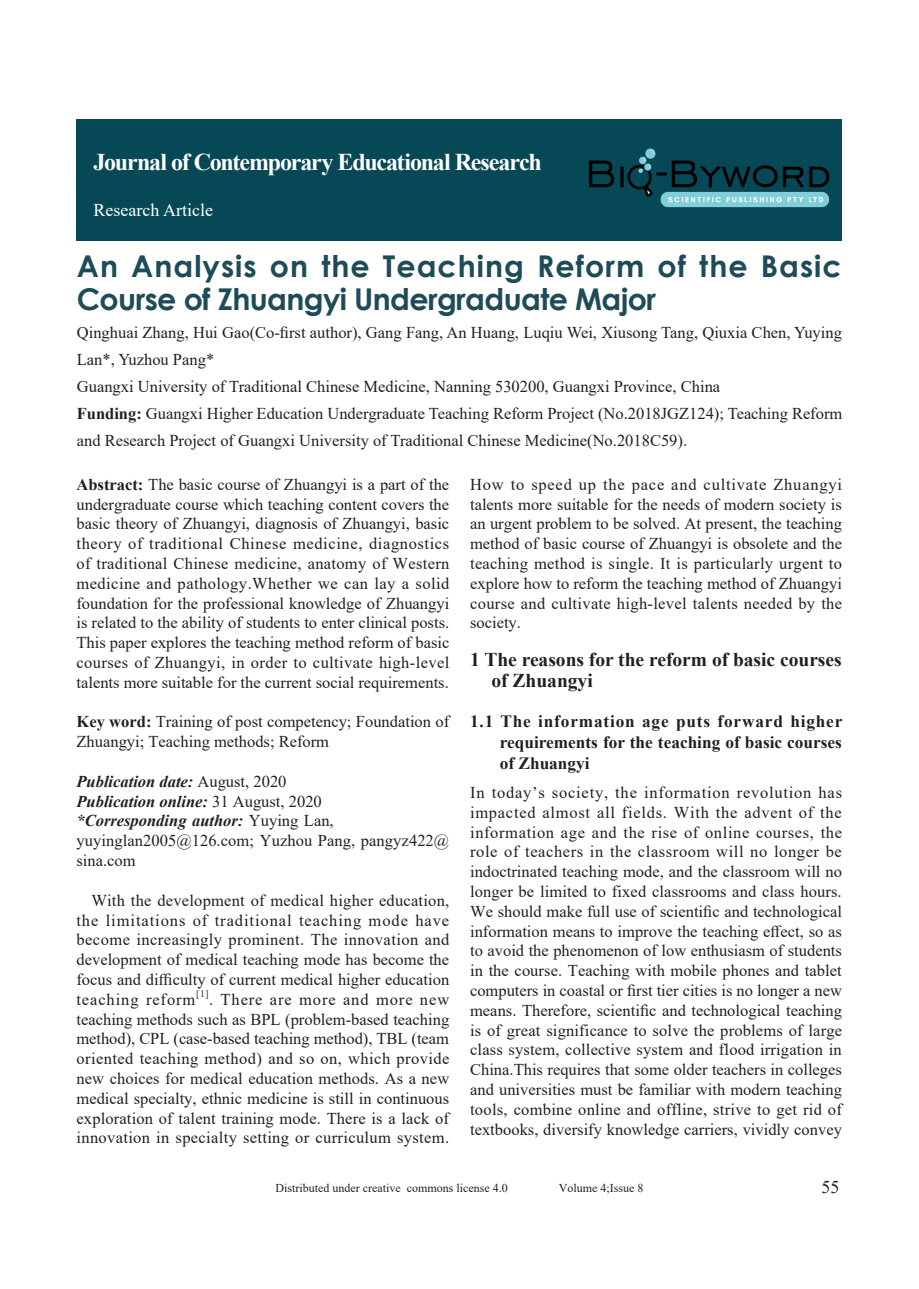
<style>
.page{position:relative;width:919px;height:1289px;background:#fff}
.page>*{position:absolute;margin:0;border:0;box-sizing:border-box;transform-origin:0 0}
.t1{font:700 30px/33px "Century Gothic";letter-spacing:.035em;color:#1e4b58}
.t2{font:700 24px "Times New Roman";letter-spacing:-.05em;color:#fff}
.t3{font:700 19.5px/21px "Times New Roman";color:#231f20}
.t4{font:18px "Times New Roman";color:#fff}
.t5{font:18px "Times New Roman";color:#231f20}
.t6{font:700 17.25px/21px "Times New Roman";color:#231f20;text-align:justify}
.t7{font:16.5px/19.8px "Times New Roman";color:#231f20;text-align:justify}
.t8{font:12px "Times New Roman";color:#231f20}
.t9{font:9.6px "Times New Roman";color:#231f20}
.s1{font-weight:700}
.s2{font-weight:700;font-style:italic}
</style>
<div class="page">
<div style="left:77px;top:119px;width:764px;height:122px;background:#064856"></div>
<img style="left:589px;top:148px;width:241px;height:60px">
<h2 class="t2" style="left:94px;top:144px;width:449px">Journal of Contemporary Educational Research</h2>
<p class="t4" style="left:94px;top:197px;width:121px">Research Article</p>
<h1 class="t1" style="left:77px;top:249px;width:766px">An Analysis on the Teaching Reform of the Basic<br>Course of Zhuangyi Undergraduate Major</h1>
<p class="t7" style="left:77px;top:318px;width:767px;line-height:27px;text-align:left">Qinghuai Zhang, Hui Gao(Co-first author), Gang Fang, An Huang, Luqiu Wei, Xiusong Tang, Qiuxia Chen, Yuying Lan*, Yuzhou Pang*<br>Guangxi University of Traditional Chinese Medicine, Nanning 530200, Guangxi Province, China<br><span class="s1">Funding:</span> Guangxi Higher Education Undergraduate Teaching Reform Project (No.2018JGZ124); Teaching Reform and Research Project of Guangxi University of Traditional Chinese Medicine(No.2018C59).</p>
<p class="t7" style="left:76px;top:474px;width:374px"><span class="s1">Abstract:</span> The basic course of Zhuangyi is a part of the undergraduate course which teaching content covers the basic theory of Zhuangyi, diagnosis of Zhuangyi, basic theory of traditional Chinese medicine, diagnostics of traditional Chinese medicine, anatomy of Western medicine and pathology.Whether we can lay a solid foundation for the professional knowledge of Zhuangyi is related to the ability of students to enter clinical posts.<br>This paper explores the teaching method reform of basic courses of Zhuangyi, in order to cultivate high-level talents more suitable for the current social requirements.</p>
<p class="t7" style="left:76px;top:711px;width:374px"><span class="s1">Key word:</span> Training of post competency; Foundation of<br>Zhuangyi; Teaching methods; Reform</p>
<p class="t7" style="left:76px;top:771px;width:374px;text-align:left"><span class="s2">Publication date:</span> August, 2020<br><span class="s2">Publication online:</span> 31 August, 2020<br><span class="s2">*Corresponding author:</span> Yuying Lan, yuyinglan2005@126.com; Yuzhou Pang, pangyz422@ sina.com</p>
<p class="t7" style="left:76px;top:889px;width:374px;text-indent:15px">With the development of medical higher education, the limitations of traditional teaching mode have become increasingly prominent. The innovation and development of medical teaching mode has become the focus and difficulty of current medical higher education teaching reform</p>
<p class="t7" style="left:470px;top:474px;width:373px">How to speed up the pace and cultivate Zhuangyi talents more suitable for the needs of modern society is an urgent problem to be solved. At present, the teaching method of basic course of Zhuangyi is obsolete and the teaching method is single. It is particularly urgent to explore how to reform the teaching method of Zhuangyi course and cultivate high-level talents needed by the society.</p>
<p class="t3" style="left:491px;top:648px;width:352px;text-indent:-21px">1 The reasons for the reform of basic courses of Zhuangyi</p>
<p class="t6" style="left:500px;top:710px;width:344px;text-indent:-30px">1.1 The information age puts forward higher requirements for the teaching of basic courses of Zhuangyi</p>
<p class="t7" style="left:470px;top:782px;width:373px">In today’s society, the information revolution has impacted almost all fields. With the advent of the information age and the rise of online courses, the role of teachers in the classroom will no longer be indoctrinated teaching mode, and the classroom will no longer be limited to fixed classrooms and class hours.<br>We should make full use of scientific and technological information means to improve the teaching effect, so as to avoid the phenomenon of low enthusiasm of students in the course. Teaching with mobile phones and tablet computers in coastal or first tier cities is no longer a new means. Therefore, scientific and technological teaching is of great significance to solve the problems of large class system, collective system and flood irrigation in China.This requires that some older teachers in colleges and universities must be familiar with modern teaching tools, combine online and offline, strive to get rid of textbooks, diversify knowledge carriers, vividly convey</p>
<p class="t9" style="left:196px;top:987px;width:14px">[1]</p>
<p class="t7" style="left:76px;top:988px;width:374px;text-indent:133px">. There are more and more new teaching methods such as BPL (problem-based teaching method), CPL (case-based teaching method), TBL (team oriented teaching method) and so on, which provide new choices for medical education methods. As a new medical specialty, ethnic medicine is still in continuous exploration of talent training mode. There is a lack of innovation in specialty setting or curriculum system.</p>
<p class="t8" style="left:275px;top:1178px;width:234px">Distributed under creative commons license 4.0</p>
<p class="t8" style="left:559px;top:1178px;width:86px">Volume 4;Issue 8</p>
<p class="t5" style="left:821px;top:1173px;width:19px">55</p>
</div>
